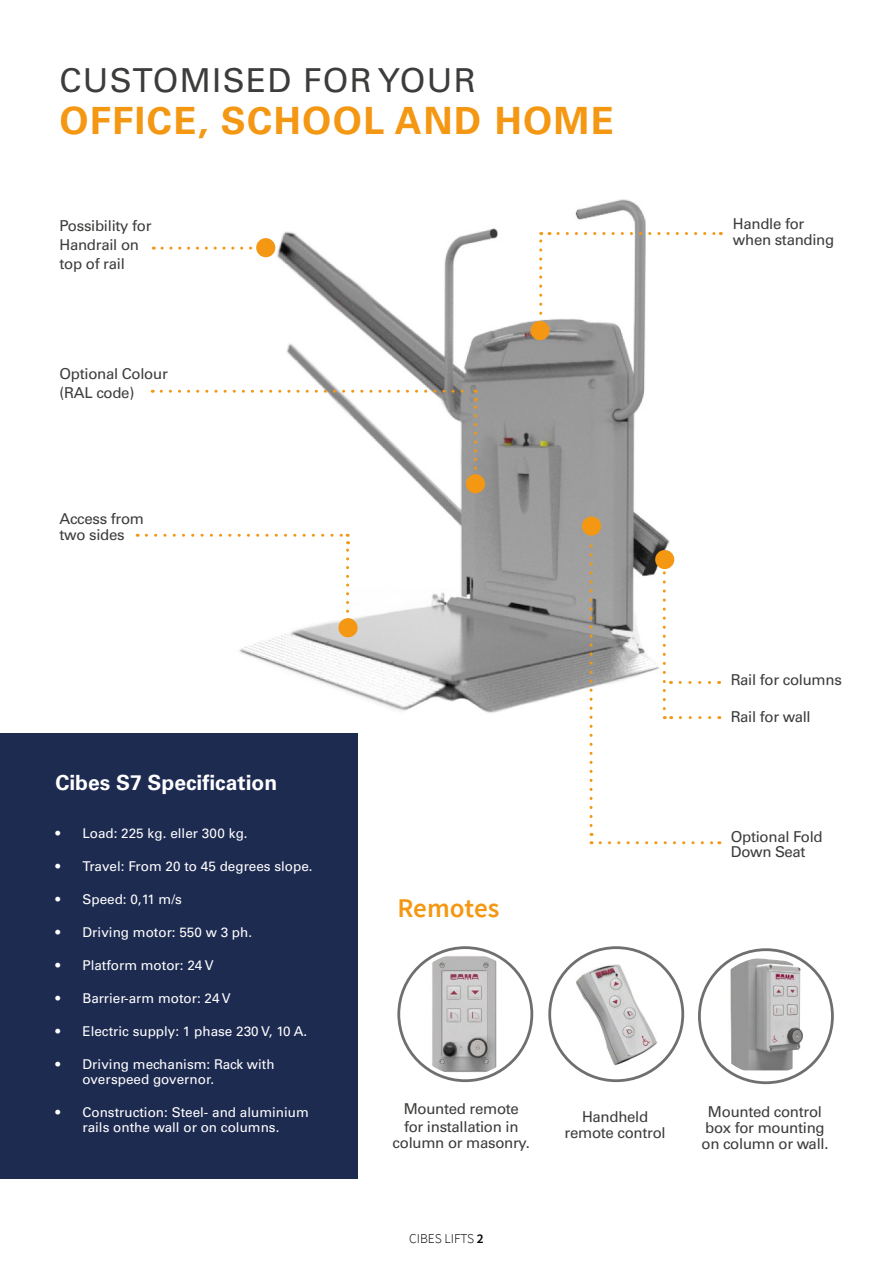
<style>
.page{position:relative;width:893px;height:1263px;background:#fff}
.page>*{position:absolute;margin:0;border:0;box-sizing:border-box;transform-origin:0 0}
.t1{font:700 37.5px "Univers LT Std";letter-spacing:.04em;color:#f49712}
.t2{font:33px "Univers LT Std";letter-spacing:.04em;color:#3c3c3b}
.t3{font:600 27px "Source Sans Pro";color:#f49712}
.t4{font:700 21px "Univers LT Std";color:#fff}
.t5{font:15px/15.6px "Univers LT Std";letter-spacing:-.02em;color:#3c3c3b}
.t6{font:13.5px/15px "Univers LT Std";color:#fff}
.t7{font:300 13.5px "Source Sans Pro";color:#000}
.s1{font-weight:600}
</style>
<div class="page">
<img style="left:233px;top:199px;width:447px;height:528px">
<svg style="left:539px;top:232px;width:3px;height:89px"></svg>
<svg style="left:558px;top:232px;width:163px;height:3px"></svg>
<div style="left:530px;top:321px;width:20px;height:19px;background:#f49712;border-radius:50%"></div>
<svg style="left:162px;top:247px;width:94px;height:3px"></svg>
<div style="left:256px;top:238px;width:19px;height:19px;background:#f49712;border-radius:50%"></div>
<div style="left:466px;top:474px;width:19px;height:19px;background:#f49712;border-radius:50%"></div>
<svg style="left:161px;top:390px;width:316px;height:78px"></svg>
<div style="left:338px;top:618px;width:20px;height:19px;background:#f49712;border-radius:50%"></div>
<svg style="left:146px;top:534px;width:203px;height:77px"></svg>
<svg style="left:600px;top:841px;width:120px;height:3px"></svg>
<svg style="left:590px;top:536px;width:3px;height:289px"></svg>
<div style="left:582px;top:516px;width:19px;height:20px;background:#f49712;border-radius:50%"></div>
<svg style="left:680px;top:716px;width:40px;height:3px"></svg>
<div style="left:655px;top:550px;width:19px;height:19px;background:#f49712;border-radius:50%"></div>
<svg style="left:663px;top:566px;width:8px;height:143px"></svg>
<svg style="left:680px;top:681px;width:40px;height:3px"></svg>
<div style="left:397px;top:946px;width:136px;height:136px;border:3px solid #706f6f;border-radius:50%"></div>
<img style="left:428px;top:953px;width:70px;height:122px">
<div style="left:698px;top:948px;width:136px;height:136px;border:3px solid #706f6f;border-radius:50%"></div>
<img style="left:725px;top:957px;width:80px;height:118px">
<svg style="left:550px;top:948px;width:133px;height:133px"></svg>
<div style="left:548px;top:946px;width:136px;height:136px;border:3px solid #706f6f;border-radius:50%"></div>
<img style="left:566px;top:954px;width:112px;height:121px">
<div style="left:0;top:733px;width:358px;height:445px;background:#1e2b51"></div>
<h2 class="t2" style="left:60px;top:61px;width:418px">CUSTOMISED FOR YOUR</h2>
<h1 class="t1" style="left:60px;top:99px;width:556px">OFFICE, SCHOOL AND HOME</h1>
<p class="t5" style="left:60px;top:217px;width:94px;line-height:18.6px">Possibility for<br>Handrail on top of rail</p>
<p class="t5" style="left:60px;top:365px;width:110px;line-height:18.6px">Optional Colour (RAL code)</p>
<p class="t5" style="left:60px;top:511px;width:86px">Access from two sides</p>
<p class="t5" style="left:733px;top:216px;width:103px">Handle for when standing</p>
<h3 class="t4" style="left:55px;top:771px;width:223px">Cibes S7 Specification</h3>
<p class="t6" style="left:55px;top:826px;width:194px">• Load: 225 kg. eller 300 kg.</p>
<p class="t6" style="left:55px;top:859px;width:259px">• Travel: From 20 to 45 degrees slope.</p>
<p class="t6" style="left:55px;top:892px;width:128px">• Speed: 0,11 m/s</p>
<p class="t6" style="left:55px;top:925px;width:198px">• Driving motor: 550 w 3 ph.</p>
<p class="t6" style="left:55px;top:958px;width:160px">• Platform motor: 24 V</p>
<p class="t6" style="left:55px;top:991px;width:177px">• Barrier-arm motor: 24 V</p>
<p class="t6" style="left:55px;top:1024px;width:253px">• Electric supply: 1 phase 230 V, 10 A.</p>
<p class="t6" style="left:82px;top:1057px;width:194px;text-indent:-27px">• Driving mechanism: Rack with overspeed governor.</p>
<p class="t6" style="left:55px;top:1105px;width:255px;text-align:center">• Construction: Steel- and aluminium rails onthe wall or on columns.</p>
<h3 class="t3" style="left:397px;top:891px;width:103px">Remotes</h3>
<p class="t5" style="left:731px;top:672px;width:113px">Rail for columns</p>
<p class="t5" style="left:731px;top:709px;width:81px">Rail for wall</p>
<p class="t5" style="left:731px;top:829px;width:93px">Optional Fold<br>Down Seat</p>
<p class="t5" style="left:404px;top:1099px;width:117px;line-height:18.6px">Mounted remote for installation in</p>
<p class="t5" style="left:393px;top:1135px;width:139px">column or masonry.</p>
<p class="t7" style="left:409px;top:1231px;width:76px">CIBES LIFTS <span class="s1">2</span></p>
<p class="t5" style="left:565px;top:1109px;width:103px;text-align:center">Handheld remote control</p>
<p class="t5" style="left:701px;top:1104px;width:129px;text-align:center">Mounted control box for mounting on column or wall.</p>
</div>
